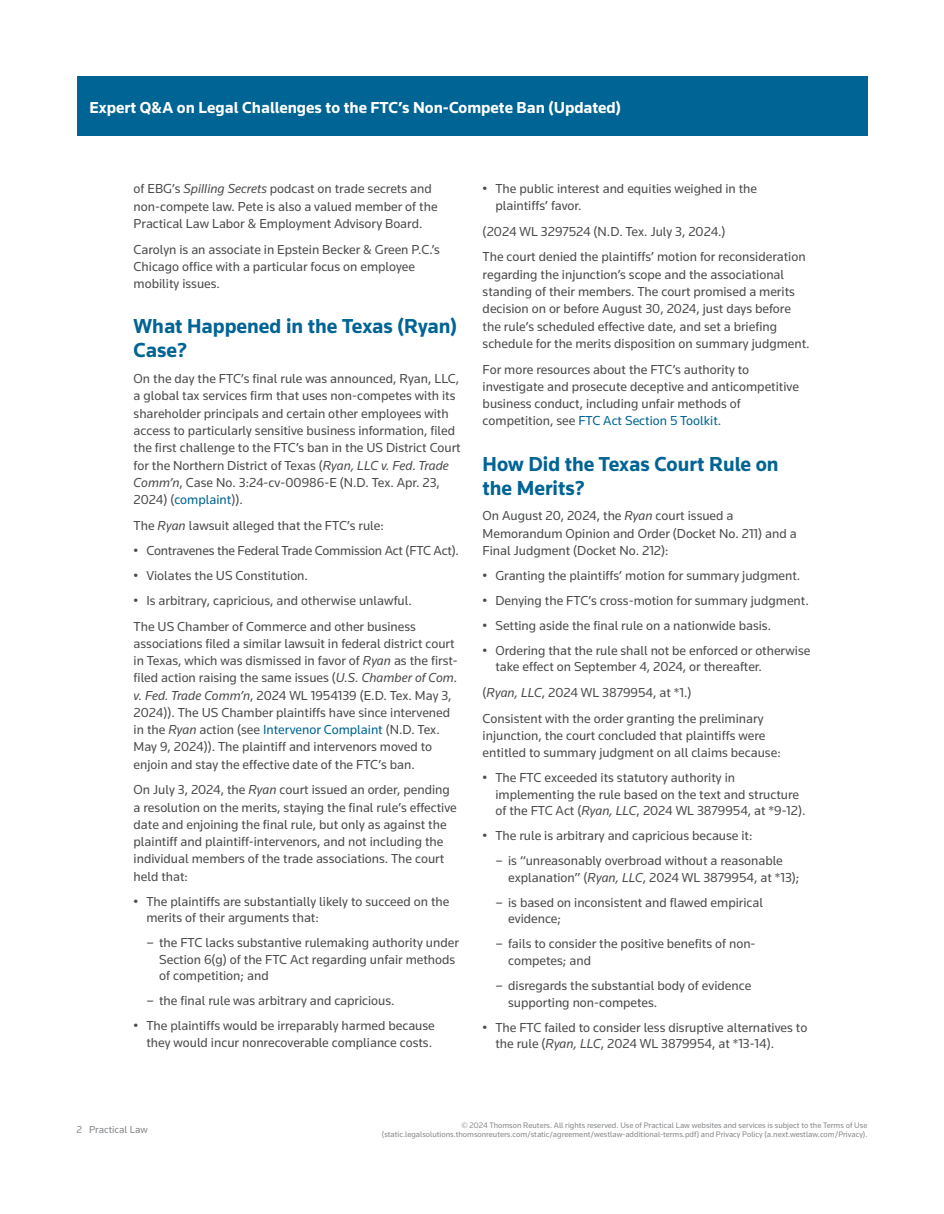
<style>
.page{position:relative;width:944px;height:1214px;background:#fff}
.page>*{position:absolute;margin:0;border:0;box-sizing:border-box;transform-origin:0 0}
.t1{font:700 21px/24px "Knowledge";color:#006494}
.t2{font:700 16.5px "Knowledge";color:#fff}
.t3{font:13.5px/17.2px "Knowledge";color:#4b4c4d}
.t4{font:10.5px "Knowledge";color:#86888b}
.t5{font:8.25px/9.8px "Knowledge";color:#86888b;text-align:right}
.s1{font-style:italic}
.s2{color:#006494}
</style>
<div class="page">
<div style="left:77px;top:77px;width:790px;height:59px;background:#006494"></div>
<p class="t2" style="left:89px;top:97px;width:533px">Expert Q&amp;A on Legal Challenges to the FTC’s Non-Compete Ban (Updated)</p>
<p class="t3" style="left:134px;top:180px;width:305px">of EBG’s <span class="s1">Spilling Secrets</span> podcast on trade secrets and non-compete law. Pete is also a valued member of the<br>Practical Law Labor &amp; Employment Advisory Board.</p>
<p class="t3" style="left:134px;top:240px;width:308px">Carolyn is an associate in Epstein Becker &amp; Green P.C.’s<br>Chicago office with a particular focus on employee mobility issues.</p>
<h1 class="t1" style="left:134px;top:314px;width:325px">What Happened in the Texas (Ryan)<br>Case?</h1>
<p class="t3" style="left:134px;top:370px;width:329px">On the day the FTC’s final rule was announced, Ryan, LLC, a global tax services firm that uses non-competes with its shareholder principals and certain other employees with access to particularly sensitive business information, filed the first challenge to the FTC’s ban in the US District Court for the Northern District of Texas (<span class="s1">Ryan, LLC v. Fed. Trade Comm’n</span>, Case No. 3:24-cv-00986-E (N.D. Tex. Apr. 23, 2024) (<span class="s2">complaint</span>)).</p>
<p class="t3" style="left:134px;top:516px;width:252px">The <span class="s1">Ryan</span> lawsuit alleged that the FTC’s rule:</p>
<p class="t3" style="left:134px;top:541px;width:327px">• Contravenes the Federal Trade Commission Act (FTC Act).</p>
<p class="t3" style="left:134px;top:566px;width:176px">• Violates the US Constitution.</p>
<p class="t3" style="left:134px;top:587px;width:284px;line-height:25.8px">• Is arbitrary, capricious, and otherwise unlawful.<br>The US Chamber of Commerce and other business</p>
<p class="t3" style="left:134px;top:634px;width:325px">associations filed a similar lawsuit in federal district court in Texas, which was dismissed in favor of <span class="s1">Ryan</span> as the first&shy;filed action raising the same issues (<span class="s1">U.S. Chamber of Com. v. Fed. Trade Comm’n</span>, 2024 WL 1954139 (E.D. Tex. May 3, 2024)). The US Chamber plaintiffs have since intervened in the <span class="s1">Ryan</span> action (see <span class="s2">Intervenor Complaint</span> (N.D. Tex.<br>May 9, 2024)). The plaintiff and intervenors moved to enjoin and stay the effective date of the FTC’s ban.</p>
<p class="t3" style="left:134px;top:781px;width:325px">On July 3, 2024, the <span class="s1">Ryan</span> court issued an order, pending a resolution on the merits, staying the final rule’s effective date and enjoining the final rule, but only as against the plaintiff and plaintiff-intervenors, and not including the individual members of the trade associations. The court held that:</p>
<p class="t3" style="left:146px;top:892px;width:304px;line-height:16.5px;text-indent:-13px">• The plaintiffs are substantially likely to succeed on the merits of their arguments that:</p>
<p class="t3" style="left:159px;top:934px;width:301px;line-height:16.5px;text-indent:-13px">– the FTC lacks substantive rulemaking authority under<br>Section 6(g) of the FTC Act regarding unfair methods of competition; and</p>
<p class="t3" style="left:146px;top:992px;width:250px">– the final rule was arbitrary and capricious.</p>
<p class="t3" style="left:134px;top:1017px;width:303px;line-height:16.5px;text-align:right">• The plaintiffs would be irreparably harmed because they would incur nonrecoverable compliance costs.</p>
<p class="t3" style="left:495px;top:180px;width:263px;line-height:16.5px;text-indent:-13px">• The public interest and equities weighed in the plaintiffs’ favor.</p>
<p class="t3" style="left:482px;top:218px;width:324px;line-height:25.8px">(2024 WL 3297524 (N.D. Tex. July 3, 2024.)<br>The court denied the plaintiffs’ motion for reconsideration</p>
<p class="t3" style="left:482px;top:265px;width:328px">regarding the injunction’s scope and the associational standing of their members. The court promised a merits decision on or before August 30, 2024, just days before the rule’s scheduled effective date, and set a briefing schedule for the merits disposition on summary judgment.</p>
<p class="t3" style="left:482px;top:360px;width:318px">For more resources about the FTC’s authority to investigate and prosecute deceptive and anticompetitive business conduct, including unfair methods of competition, see <span class="s2">FTC Act Section 5 Toolkit</span>.</p>
<h1 class="t1" style="left:482px;top:451px;width:297px">How Did the Texas Court Rule on the Merits?</h1>
<p class="t3" style="left:482px;top:507px;width:315px">On August 20, 2024, the <span class="s1">Ryan</span> court issued a<br>Memorandum Opinion and Order (Docket No. 211) and a<br>Final Judgment (Docket No. 212):</p>
<p class="t3" style="left:482px;top:566px;width:319px">• Granting the plaintiffs’ motion for summary judgment.</p>
<p class="t3" style="left:482px;top:591px;width:327px">• Denying the FTC’s cross-motion for summary judgment.</p>
<p class="t3" style="left:482px;top:616px;width:290px">• Setting aside the final rule on a nationwide basis.</p>
<p class="t3" style="left:495px;top:642px;width:316px;line-height:16.5px;text-indent:-13px">• Ordering that the rule shall not be enforced or otherwise take effect on September 4, 2024, or thereafter.</p>
<p class="t3" style="left:482px;top:679px;width:282px;line-height:25.8px">(<span class="s1">Ryan, LLC</span>, 2024 WL 3879954, at *1.)<br>Consistent with the order granting the preliminary</p>
<p class="t3" style="left:482px;top:727px;width:299px">injunction, the court concluded that plaintiffs were entitled to summary judgment on all claims because:</p>
<p class="t3" style="left:495px;top:769px;width:311px;line-height:16.5px;text-indent:-13px">• The FTC exceeded its statutory authority in implementing the rule based on the text and structure of the FTC Act (<span class="s1">Ryan, LLC</span>, 2024 WL 3879954, at *9-12).</p>
<p class="t3" style="left:482px;top:827px;width:271px">• The rule is arbitrary and capricious because it:</p>
<p class="t3" style="left:508px;top:852px;width:293px;line-height:16.5px;text-indent:-13px">– is “unreasonably overbroad without a reasonable explanation” (<span class="s1">Ryan, LLC</span>, 2024 WL 3879954, at *13);</p>
<p class="t3" style="left:508px;top:894px;width:256px;line-height:16.5px;text-indent:-13px">– is based on inconsistent and flawed empirical evidence;</p>
<p class="t3" style="left:508px;top:935px;width:249px;line-height:16.5px;text-indent:-13px">– fails to consider the positive benefits of non&shy;competes; and</p>
<p class="t3" style="left:508px;top:977px;width:245px;line-height:16.5px;text-indent:-13px">– disregards the substantial body of evidence supporting non-competes.</p>
<p class="t3" style="left:495px;top:1018px;width:313px;line-height:16.5px;text-indent:-13px">• The FTC failed to consider less disruptive alternatives to the rule (<span class="s1">Ryan, LLC</span>, 2024 WL 3879954, at *13-14).</p>
<p class="t4" style="left:77px;top:1123px;width:73px">2 Practical Law</p>
<p class="t5" style="left:382px;top:1119px;width:487px">© 2024 Thomson Reuters. All rights reserved. Use of Practical Law websites and services is subject to the Terms of Use (static.legalsolutions.thomsonreuters.com/static/agreement/westlaw-additional-terms.pdf) and Privacy Policy (a.next.westlaw.com/Privacy).</p>
</div>
